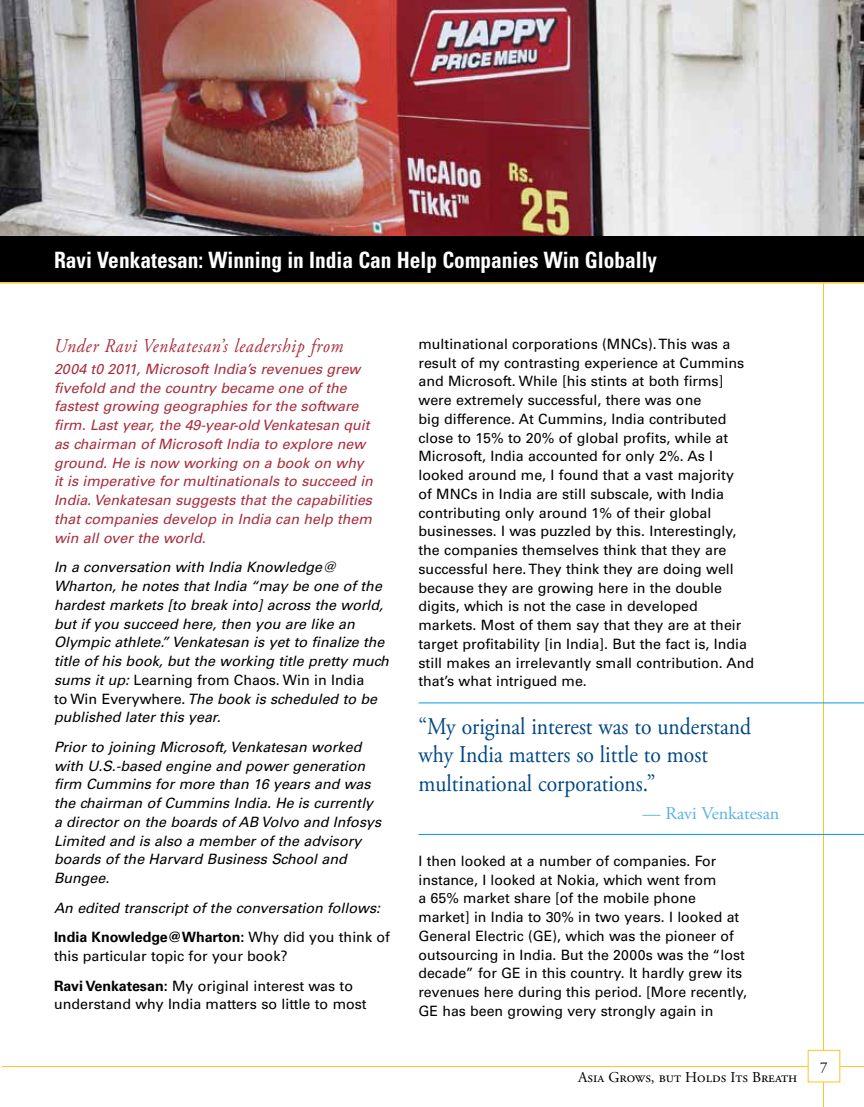
<style>
.page{position:relative;width:864px;height:1107px;background:#fff}
.page>*{position:absolute;margin:0;border:0;box-sizing:border-box;transform-origin:0 0}
.t1{font:24px/28.8px "Adobe Garamond Pro";color:#004785;scale:.9 1}
.t2{font:700 condensed 22.5px "Univers";color:#fff;scale:.95 1}
.t3{font:italic 19.5px "Adobe Garamond Pro";letter-spacing:.04em;color:#a92d3d;scale:.9 1}
.t4{font:18px "Adobe Garamond Pro";color:#58b3e4}
.t5{font:15px "Adobe Garamond Pro";color:#000}
.t6{font:14.25px/18.8px "Univers";color:#000}
.t7{font:italic 14.25px/18.8px "Univers";color:#000}
.t8{font:italic 14.25px/18.8px "Univers";color:#a92d3d}
.s1{font-style:normal}
.s2{font-weight:700;font-style:normal}
.s3{font-weight:700}
</style>
<div class="page">
<hr style="left:823px;top:0;width:1px;height:1107px;background:#ffc425">
<img style="left:0;top:0;width:864px;height:236px">
<hr style="left:2px;top:1066px;width:862px;height:1px;background:#ffc425">
<div style="left:808px;top:1050px;width:32px;height:32px;background:#fff"></div>
<div style="left:0;top:236px;width:864px;height:46px;background:#000"></div>
<hr style="left:0;top:282px;width:864px;height:2px;background:#ffc425">
<hr style="left:419px;top:703px;width:445px;height:1px;background:#009ddc">
<hr style="left:419px;top:834px;width:445px;height:1px;background:#009ddc">
<h2 class="t2" style="left:54px;top:246px;width:636px">Ravi Venkatesan: Winning in India Can Help Companies Win Globally</h2>
<h3 class="t3" style="left:54px;top:334px;width:323px">Under Ravi Venkatesan’s leadership from</h3>
<p class="t8" style="left:54px;top:360px;width:321px">2004 t0 2011, Microsoft India’s revenues grew fivefold and the country became one of the fastest growing geographies for the software firm. Last year, the 49-year-old Venkatesan quit as chairman of Microsoft India to explore new ground. He is now working on a book on why it is imperative for multinationals to succeed in India. Venkatesan suggests that the capabilities that companies develop in India can help them win all over the world.</p>
<p class="t7" style="left:54px;top:558px;width:337px">In a conversation with India Knowledge@ Wharton, he notes that India “may be one of the hardest markets [to break into] across the world, but if you succeed here, then you are like an Olympic athlete.” Venkatesan is yet to finalize the title of his book, but the working title pretty much sums it up: <span class="s1">Learning from Chaos. Win in India<br>to Win Everywhere.</span> The book is scheduled to be published later this year.</p>
<p class="t7" style="left:54px;top:738px;width:329px">Prior to joining Microsoft, Venkatesan worked with U.S.-based engine and power generation firm Cummins for more than 16 years and was the chairman of Cummins India. He is currently a director on the boards of AB Volvo and Infosys Limited and is also a member of the advisory boards of the Harvard Business School and Bungee.</p>
<p class="t7" style="left:54px;top:893px;width:337px;line-height:29.5px">An edited transcript of the conversation follows:<br><span class="s2">India Knowledge@Wharton:</span> <span class="s1">Why did you think of</span></p>
<p class="t6" style="left:54px;top:941px;width:301px;line-height:29.5px">this particular topic for your book?<br><span class="s3">Ravi Venkatesan:</span> My original interest was to</p>
<p class="t6" style="left:54px;top:995px;width:314px">understand why India matters so little to most</p>
<p class="t6" style="left:419px;top:335px;width:337px">multinational corporations (MNCs). This was a result of my contrasting experience at Cummins and Microsoft. While [his stints at both firms] were extremely successful, there was one<br>big difference. At Cummins, India contributed close to 15% to 20% of global profits, while at Microsoft, India accounted for only 2%. As I looked around me, I found that a vast majority<br>of MNCs in India are still subscale, with India contributing only around 1% of their global businesses. I was puzzled by this. Interestingly, the companies themselves think that they are successful here. They think they are doing well because they are growing here in the double digits, which is not the case in developed markets. Most of them say that they are at their target profitability [in India]. But the fact is, India still makes an irrelevantly small contribution. And that’s what intrigued me.</p>
<h1 class="t1" style="left:419px;top:712px;width:371px">“My original interest was to understand why India matters so little to most multinational corporations.”</h1>
<p class="t4" style="left:642px;top:802px;width:138px">— Ravi Venkatesan</p>
<p class="t6" style="left:419px;top:851px;width:330px">I then looked at a number of companies. For instance, I looked at Nokia, which went from<br>a 65% market share [of the mobile phone market] in India to 30% in two years. I looked at General Electric (GE), which was the pioneer of outsourcing in India. But the 2000s was the “lost decade” for GE in this country. It hardly grew its revenues here during this period. [More recently, GE has been growing very strongly again in</p>
<p class="t5" style="left:578px;top:1069px;width:221px">Asia Grows, but Holds Its Breath</p>
<p class="t5" style="left:820px;top:1058px;width:9px">7</p>
</div>
